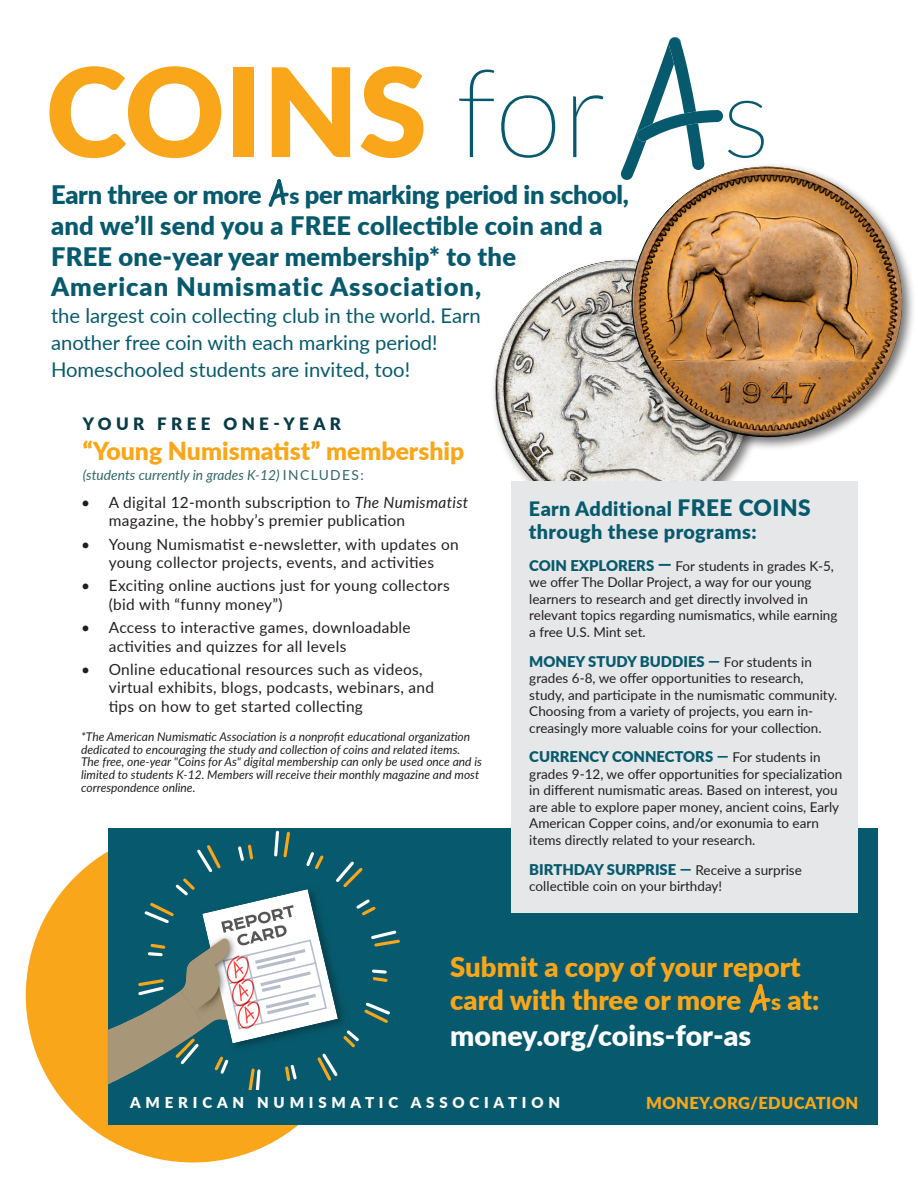
<style>
.page{position:relative;width:918px;height:1188px;background:#fff}
.page>*{position:absolute;margin:0;border:0;box-sizing:border-box;transform-origin:0 0}
.t1{font:900 123.15px "Lato";color:#faa61a}
.t2{font:900 28.5px "Lato";color:#fff}
.t3{font:900 27.45px/33px "Lato";color:#faa61a}
.t4{font:900 25.5px/30.6px "Lato";letter-spacing:.01em;color:#075a6d}
.t5{font:900 24.75px "Lato";color:#faa61a}
.t6{font:20.25px/27px "Lato";color:#075a6d}
.t7{font:900 19.8px/22.6px "Lato";letter-spacing:.02em;color:#075a6d}
.t8{font:900 16.95px "Lato";letter-spacing:.26em;color:#083a47}
.t9{font:900 16.5px "Lato";letter-spacing:.02em;color:#faa61a}
.t10{font:15.45px/18.6px "Lato";letter-spacing:.02em;color:#231f20}
.t11{font:900 15px "Lato";letter-spacing:.32em;color:#fff}
.t12{font:900 14.85px "Lato";color:#075a6d}
.t13{font:italic 13.8px "Lato";color:#366}
.t14{font:13.5px/16.5px "Lato";color:#231f20}
.t15{font:italic 12px/12.8px "Lato";color:#231f20}
.s1{font-weight:100;color:#075a6d}
.s2{font-weight:100;font-size:112.35px;color:#075a6d}
.s3{font-size:22.5px}
.s4{font-style:normal}
.s5{font-style:italic}
.s6{font-size:22.65px}
.s7{font-weight:900;font-size:14.85px;color:#075a6d}
.s8{font-weight:900;font-size:17.4px;color:#075a6d}
.s9{font-weight:400;font-size:13.5px;color:#231f20}
</style>
<div class="page">
<div style="left:26px;top:828px;width:334px;height:334px;background:#faa61a;border-radius:50%"></div>
<div style="left:108px;top:828px;width:770px;height:297px;background:#075a6d"></div>
<svg style="left:107px;top:830px;width:293px;height:260px"></svg>
<svg style="left:268px;top:179px;width:21px;height:28px"></svg>
<div style="left:491px;top:256px;width:276px;height:276px;background:#231f20;opacity:.63"></div>
<img style="left:495px;top:260px;width:258px;height:258px;border-radius:129px">
<svg style="left:749px;top:984px;width:22px;height:29px"></svg>
<div style="left:512px;top:481px;width:346px;height:432px;background:#e6e7e9"></div>
<div style="left:627px;top:162px;width:289px;height:289px;background:#231f20;opacity:.63"></div>
<img style="left:632px;top:167px;width:270px;height:270px;border-radius:135px">
<svg style="left:620px;top:37px;width:103px;height:144px"></svg>
<p class="t1" style="left:46px;top:20px;width:725px">COINS <span class="s1">for</span> <span class="s2">s</span></p>
<p class="t4" style="left:51px;top:179px;width:580px">Earn three or more <span class="s3">s</span> per marking period in school, and we’ll send you a FREE collectible coin and a FREE one-year year membership* to the American Numismatic Association,</p>
<p class="t6" style="left:51px;top:302px;width:431px">the largest coin collecting club in the world. Earn another free coin with each marking period!<br>Homeschooled students are invited, too!</p>
<p class="t8" style="left:83px;top:411px;width:260px">YOUR FREE ONE-YEAR</p>
<p class="t5" style="left:83px;top:433px;width:383px">“Young Numismatist” membership</p>
<p class="t13" style="left:83px;top:466px;width:283px">(students currently in grades K-12) <span class="s4">INCLUDES:</span></p>
<p class="t10" style="left:109px;top:492px;width:361px;text-indent:-28px">• A digital 12-month subscription to <span class="s5">The Numismatist </span>magazine, the hobby’s premier publication</p>
<p class="t10" style="left:81px;top:534px;width:379px;text-align:center">• Young Numismatist e-newsletter, with updates on young collector projects, events, and activities</p>
<p class="t10" style="left:109px;top:576px;width:343px;text-indent:-28px">• Exciting online auctions just for young collectors (bid with “funny money”)</p>
<p class="t10" style="left:109px;top:617px;width:303px;text-indent:-28px">• Access to interactive games, downloadable activities and quizzes for all levels</p>
<p class="t10" style="left:109px;top:659px;width:327px;text-indent:-28px">• Online educational resources such as videos, virtual exhibits, blogs, podcasts, webinars, and tips on how to get started collecting</p>
<p class="t7" style="left:529px;top:497px;width:283px">Earn Additional <span class="s6">FREE COINS </span>through these programs:</p>
<p class="t14" style="left:529px;top:557px;width:310px"><span class="s7">COIN EXPLORERS</span> <span class="s8">—</span> For students in grades K-5, we offer The Dollar Project, a way for our young learners to research and get directly involved in relevant topics regarding numismatics, while earning a free U.S. Mint set.</p>
<p class="t12" style="left:529px;top:650px;width:284px">MONEY STUDY BUDDIES — <span class="s9">For students in</span></p>
<p class="t14" style="left:529px;top:670px;width:310px">grades 6-8, we offer opportunities to research, study, and participate in the numismatic community.<br>Choosing from a variety of projects, you earn in&shy;creasingly more valuable coins for your collection.</p>
<p class="t12" style="left:529px;top:746px;width:293px">CURRENCY CONNECTORS — <span class="s9">For students in</span></p>
<p class="t14" style="left:529px;top:765px;width:314px">grades 9-12, we offer opportunities for specialization in different numismatic areas. Based on interest, you are able to explore paper money, ancient coins, Early American Copper coins, and/or exonumia to earn items directly related to your research.</p>
<p class="t12" style="left:529px;top:858px;width:274px">BIRTHDAY SURPRISE — <span class="s9">Receive a surprise</span></p>
<p class="t14" style="left:529px;top:878px;width:194px">collectible coin on your birthday!</p>
<p class="t15" style="left:81px;top:730px;width:402px">*The American Numismatic Association is a nonprofit educational organization dedicated to encouraging the study and collection of coins and related items.<br>The free, one-year "Coins for As" digital membership can only be used once and is limited to students K-12. Members will receive their monthly magazine and most correspondence online.</p>
<p class="t3" style="left:450px;top:949px;width:371px">Submit a copy of your report card with three or more <span class="s3">s</span> at:</p>
<p class="t2" style="left:450px;top:1014px;width:302px">money.org/coins-for-as</p>
<p class="t11" style="left:130px;top:1092px;width:431px">AMERICAN NUMISMATIC ASSOCIATION</p>
<p class="t9" style="left:646px;top:1091px;width:213px">MONEY.ORG/EDUCATION</p>
</div>
